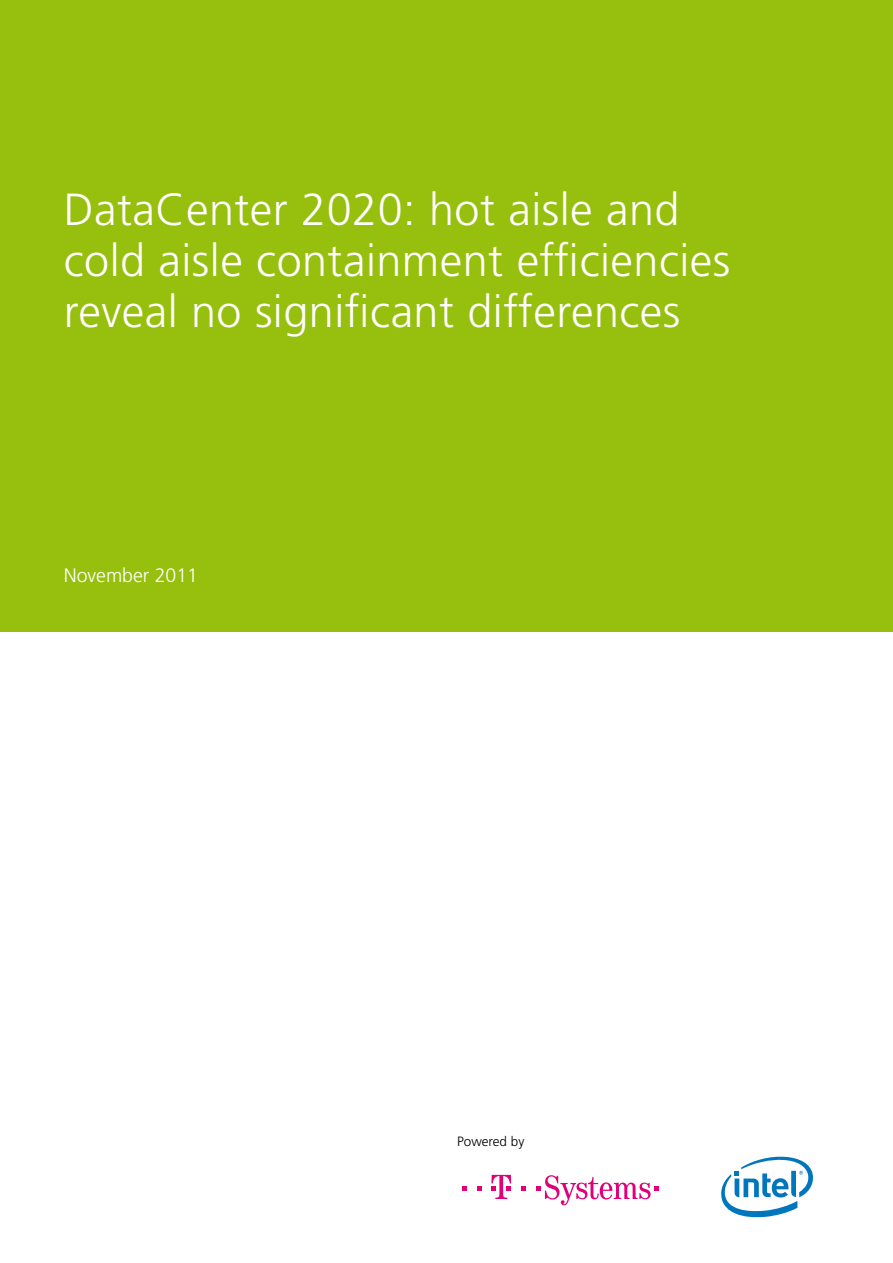
<style>
.page{position:relative;width:893px;height:1263px;background:#fff}
.page>*{position:absolute;margin:0;border:0;box-sizing:border-box;transform-origin:0 0}
.t1{font:300 45px/51px "Frutiger LT Std";letter-spacing:.01em;color:#fff}
.t2{font:300 19.5px "Frutiger LT Std";color:#fff}
.t3{font:300 13.5px "Frutiger LT Std";color:#000}
</style>
<div class="page">
<div style="left:0;top:0;width:893px;height:631px;background:#97bf0d"></div>
<svg style="left:462px;top:1186px;width:5px;height:5px"></svg>
<svg style="left:477px;top:1186px;width:5px;height:5px"></svg>
<svg style="left:491px;top:1175px;width:20px;height:24px"></svg>
<svg style="left:521px;top:1186px;width:5px;height:5px"></svg>
<svg style="left:536px;top:1175px;width:123px;height:30px"></svg>
<svg style="left:721px;top:1157px;width:92px;height:60px"></svg>
<p class="t1" style="left:64px;top:185px;width:668px">DataCenter 2020: hot aisle and cold aisle containment efficiencies reveal no significant differences</p>
<p class="t2" style="left:64px;top:564px;width:136px">November 2011</p>
<p class="t3" style="left:457px;top:1133px;width:69px">Powered by</p>
</div>
